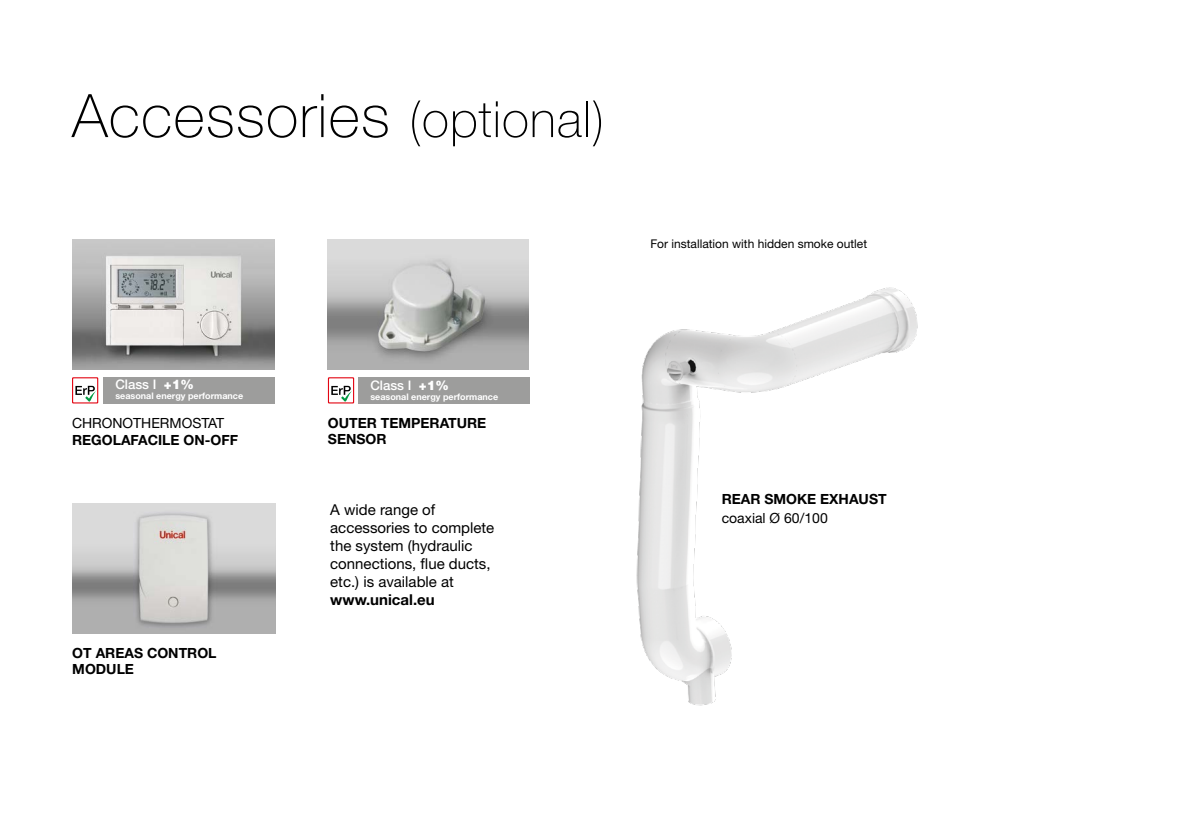
<style>
.page{position:relative;width:1191px;height:823px;background:#fff}
.page>*{position:absolute;margin:0;border:0;box-sizing:border-box;transform-origin:0 0}
.t1{font:100 60px "Helvetica Neue";letter-spacing:.02em;color:#000}
.t2{font:15px/18px "Helvetica Neue";color:#000}
.t3{font:700 15px "Helvetica Neue";color:#000}
.t4{font:700 14px/16.8px "Helvetica Neue";color:#000}
.t5{font:14px "Helvetica Neue";color:#000}
.t6{font:500 13.2px "Helvetica Neue";color:#fff}
.t7{font:12px "Helvetica Neue";color:#000}
.t8{font:700 9px "Helvetica Neue";color:#fff}
.s1{font-size:50px}
.s2{font-weight:900}
</style>
<div class="page">
<img style="left:636px;top:287px;width:282px;height:419px">
<img style="left:72px;top:503px;width:203px;height:129px">
<img style="left:72px;top:239px;width:202px;height:130px">
<div style="left:103px;top:377px;width:171px;height:26px;background:#9d9d9c"></div>
<svg style="left:72px;top:377px;width:26px;height:26px"></svg>
<div style="left:73px;top:378px;width:24px;height:24px;background:#fff"></div>
<svg style="left:75px;top:385px;width:22px;height:16px"></svg>
<img style="left:328px;top:239px;width:200px;height:130px">
<div style="left:358px;top:377px;width:171px;height:26px;background:#9d9d9c"></div>
<svg style="left:328px;top:377px;width:26px;height:26px"></svg>
<div style="left:329px;top:378px;width:24px;height:24px;background:#fff"></div>
<svg style="left:331px;top:385px;width:21px;height:16px"></svg>
<h1 class="t1" style="left:72px;top:82px;width:534px">Accessories <span class="s1">(optional)</span></h1>
<p class="t7" style="left:650px;top:237px;width:218px">For installation with hidden smoke outlet</p>
<p class="t6" style="left:115px;top:376px;width:80px">Class I <span class="s2">+1%</span></p>
<p class="t8" style="left:115px;top:390px;width:129px">seasonal energy performance</p>
<p class="t5" style="left:72px;top:414px;width:153px">CHRONOTHERMOSTAT</p>
<p class="t4" style="left:72px;top:430px;width:167px">REGOLAFACILE ON-OFF</p>
<p class="t4" style="left:72px;top:643px;width:146px">OT AREAS CONTROL<br>MODULE</p>
<p class="t6" style="left:370px;top:377px;width:80px">Class I <span class="s2">+1%</span></p>
<p class="t8" style="left:370px;top:390px;width:129px">seasonal energy performance</p>
<p class="t4" style="left:328px;top:413px;width:160px">OUTER TEMPERATURE<br>SENSOR</p>
<p class="t2" style="left:330px;top:500px;width:165px">A wide range of accessories to complete the system (hydraulic connections, flue ducts, etc.) is available at</p>
<p class="t3" style="left:330px;top:590px;width:106px">www.unical.eu</p>
<p class="t4" style="left:721px;top:489px;width:166px">REAR SMOKE EXHAUST</p>
<p class="t5" style="left:721px;top:509px;width:108px">coaxial Ø 60/100</p>
</div>
